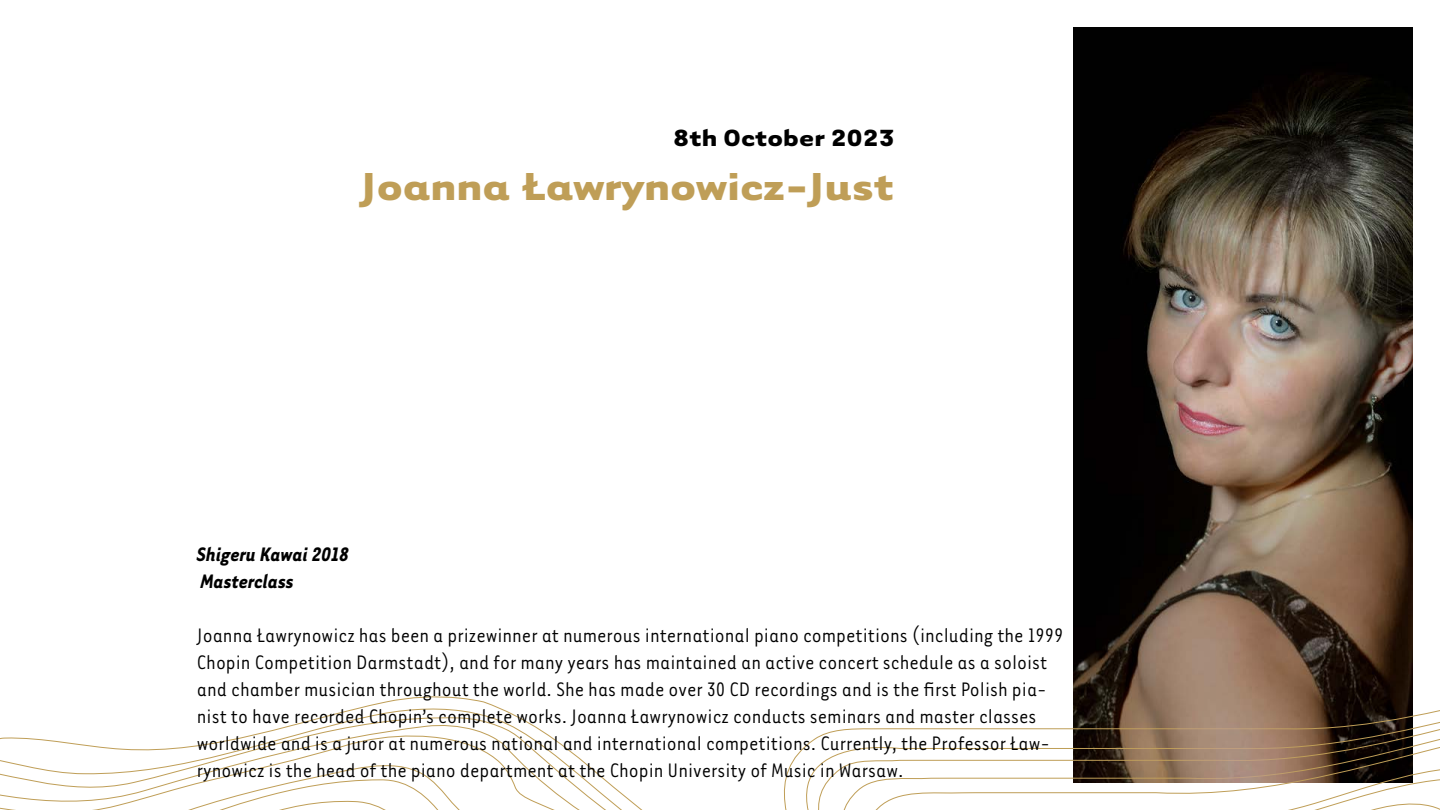
<style>
.page{position:relative;width:1440px;height:810px;background:#fff}
.page>*{position:absolute;margin:0;border:0;box-sizing:border-box;transform-origin:0 0}
.t1{font:700 45px "Tarzana Wide OT";color:#bf9e57}
.t2{font:700 27px "Tarzana Wide OT";color:#000}
.t3{font:22.5px/27px "Tarzana Nar OT";color:#000}
.t4{font:italic 700 22.5px/27px "Tarzana Nar OT";color:#000}
</style>
<div class="page">
<svg style="left:0;top:696px;width:1440px;height:114px"></svg>
<img style="left:1073px;top:27px;width:340px;height:756px">
<p class="t2" style="left:673px;top:120px;width:223px">8th October 2023</p>
<h1 class="t1" style="left:361px;top:157px;width:535px">Joanna Ławrynowicz-Just</h1>
<p class="t4" style="left:197px;top:539px;width:154px">Shigeru Kawai 2018<br>Masterclass</p>
<p class="t3" style="left:197px;top:621px;width:868px">Joanna Ławrynowicz has been a prizewinner at numerous international piano competitions (including the 1999<br>Chopin Competition Darmstadt), and for many years has maintained an active concert schedule as a soloist and chamber musician throughout the world. She has made over 30 CD recordings and is the first Polish pia&shy;nist to have recorded Chopin’s complete works. Joanna Ławrynowicz conducts seminars and master classes worldwide and is a juror at numerous national and international competitions. Currently, the Professor Ław&shy;rynowicz is the head of the piano department at the Chopin University of Music in Warsaw.</p>
</div>
